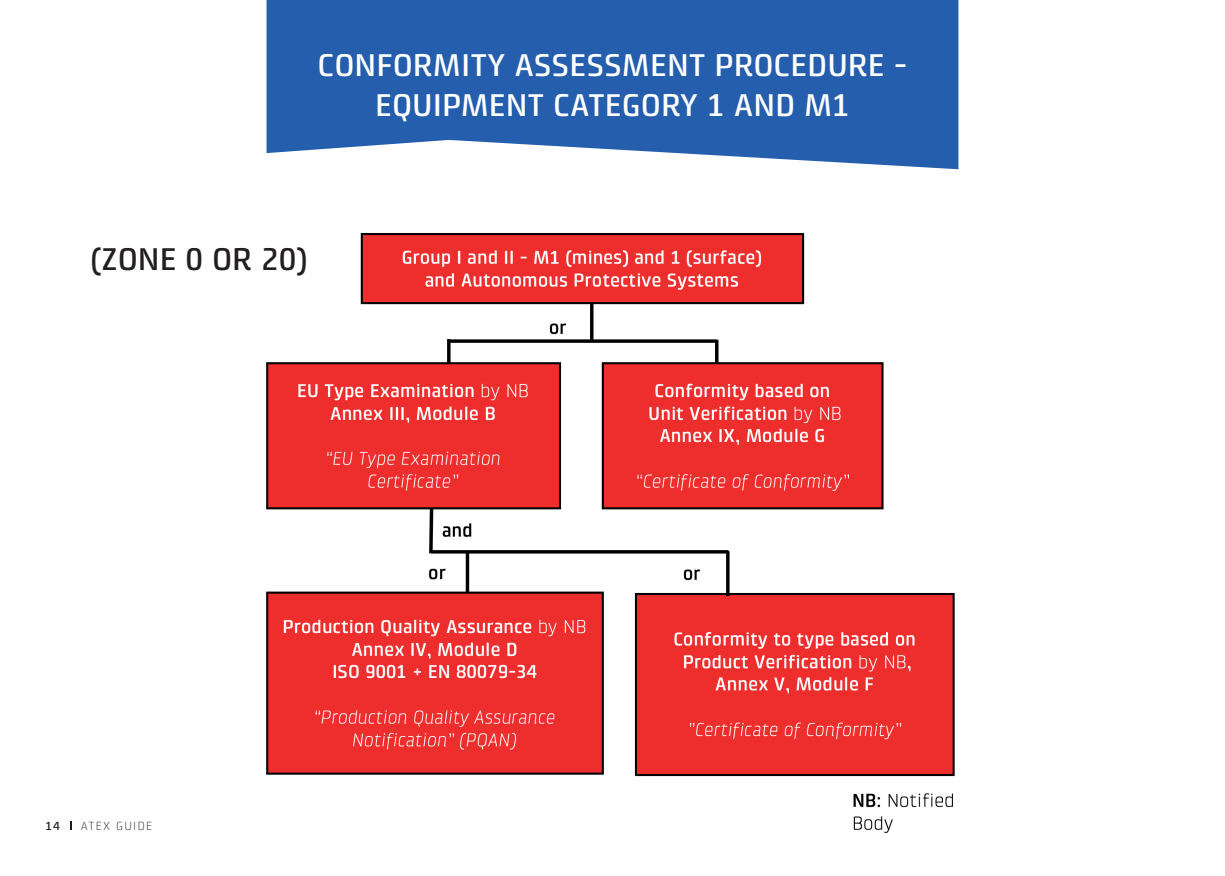
<style>
.page{position:relative;width:1225px;height:876px;background:#fff}
.page>*{position:absolute;margin:0;border:0;box-sizing:border-box;transform-origin:0 0}
.t1{font:500 32px/40px "Klint Pro";color:#fff;text-align:center}
.t2{font:500 32px "Klint Pro";color:#231f20}
.t3{font:300 12px "Klint Pro";letter-spacing:.1em;color:#231f20}
.t4{font:500 12px "Klint Pro";color:#231f20}
</style>
<div class="page">
<svg style="left:266px;top:0;width:692px;height:169px;background:#396db4"></svg>
<img style="left:266px;top:233px;width:689px;height:600px">
<p class="t1" style="left:318px;top:45px;width:591px">CONFORMITY ASSESSMENT PROCEDURE -<br>EQUIPMENT CATEGORY 1 AND M1</p>
<p class="t2" style="left:91px;top:241px;width:218px">(ZONE 0 OR 20)</p>
<p class="t4" style="left:45px;top:819px;width:16px">14</p>
<p class="t3" style="left:81px;top:819px;width:73px">ATEX GUIDE</p>
</div>
